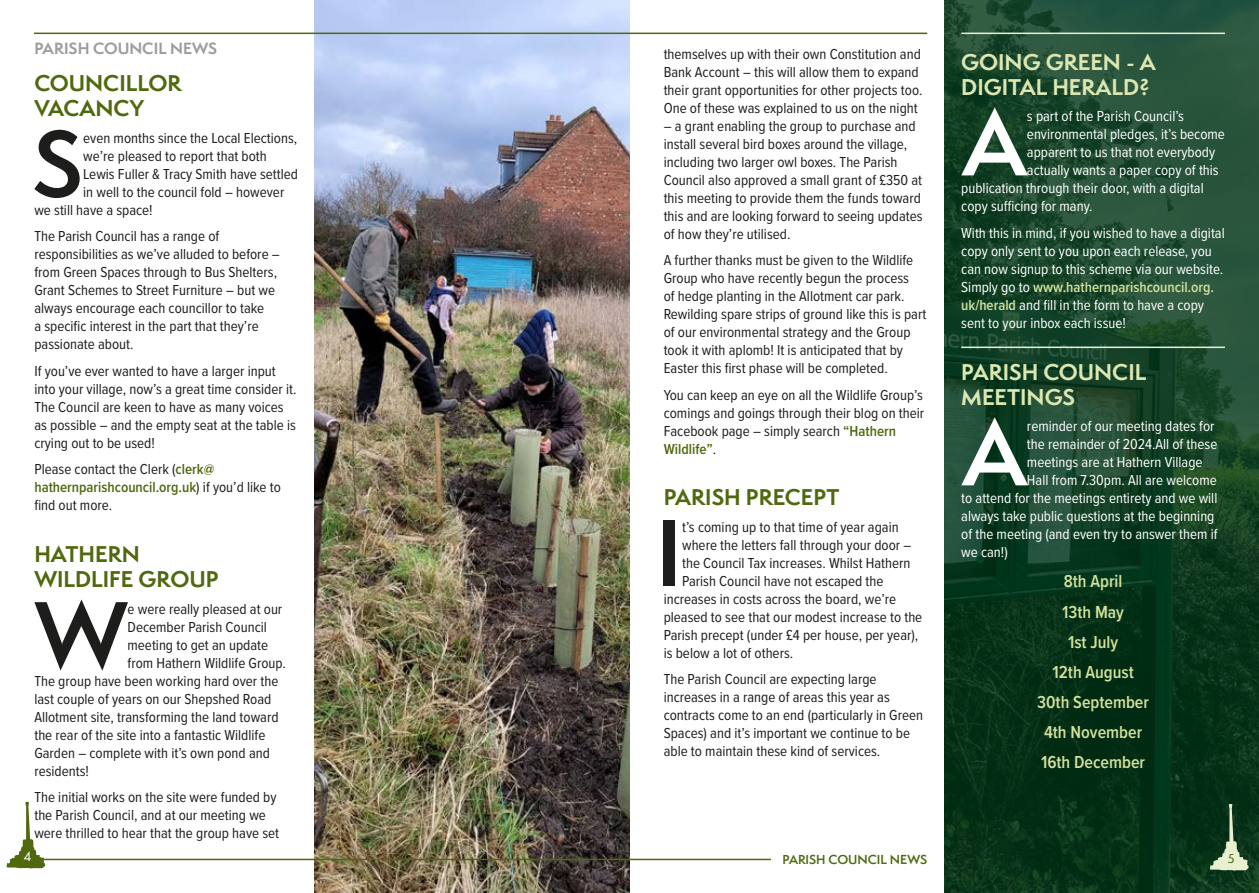
<style>
.page{position:relative;width:1259px;height:893px;background:#fff}
.page>*{position:absolute;margin:0;border:0;box-sizing:border-box;transform-origin:0 0}
.t1{font:600 86.4px "Semplicita Pro";color:#1d1d1b}
.t2{font:600 86.4px "Semplicita Pro";color:#fff}
.t3{font:700 21px/25.2px "Semplicita Pro";color:#50690e}
.t4{font:700 21px/25.2px "Semplicita Pro";color:#dce7b1}
.t5{font:600 18px/30.2px "Proxima Nova Cond";color:#d2e19b;text-align:center}
.t6{font:15px/18px "Proxima Nova Cond";color:#1d1d1b}
.t7{font:15px/18px "Proxima Nova Cond";color:#fff}
.t8{font:700 15px "Semplicita Pro";color:#9d9d9d}
.t9{font:600 12px "Semplicita Pro";color:#50690e}
.t10{font:500 12px "Semplicita Pro";color:#fff}
.t11{font:500 12px "Semplicita Pro";color:#50690e}
.s1{font-weight:600;color:#50690e}
.s2{font-weight:600;color:#d2e19b}
</style>
<div class="page">
<img style="left:944px;top:0;width:315px;height:893px">
<svg style="left:7px;top:802px;width:38px;height:66px"></svg>
<img style="left:315px;top:0;width:314px;height:893px">
<svg style="left:1210px;top:804px;width:38px;height:66px;background:#49694e"></svg>
<hr style="left:34px;top:33px;width:893px;height:1px;background:#50690e">
<hr style="left:34px;top:859px;width:737px;height:1px;background:#50690e">
<hr style="left:961px;top:33px;width:264px;height:1px;background:#e9f0d1">
<hr style="left:961px;top:347px;width:264px;height:1px;background:#e9f0d1">
<p class="t8" style="left:34px;top:37px;width:184px">PARISH COUNCIL NEWS</p>
<h2 class="t3" style="left:34px;top:70px;width:148px">COUNCILLOR<br>VACANCY</h2>
<h1 class="t1" style="left:32px;top:101px;width:53px">S</h1>
<p class="t6" style="left:83px;top:128px;width:215px">even months since the Local Elections,</p>
<p class="t6" style="left:83px;top:146px;width:185px">we’re pleased to report that both</p>
<p class="t6" style="left:83px;top:164px;width:216px">Lewis Fuller &amp; Tracy Smith have settled</p>
<p class="t6" style="left:83px;top:182px;width:203px">in well to the council fold – however</p>
<p class="t6" style="left:34px;top:200px;width:120px">we still have a space!</p>
<p class="t6" style="left:34px;top:226px;width:247px">The Parish Council has a range of responsibilities as we’ve alluded to before – from Green Spaces through to Bus Shelters, Grant Schemes to Street Furniture – but we always encourage each councillor to take<br>a specific interest in the part that they’re passionate about.</p>
<p class="t6" style="left:34px;top:361px;width:264px">If you’ve ever wanted to have a larger input into your village, now’s a great time consider it.<br>The Council are keen to have as many voices as possible – and the empty seat at the table is crying out to be used!</p>
<p class="t6" style="left:34px;top:459px;width:248px">Please contact the Clerk (<span class="s1">clerk@ hathernparishcouncil.org.uk</span>) if you’d like to find out more.</p>
<h2 class="t3" style="left:34px;top:541px;width:186px">HATHERN<br>WILDLIFE GROUP</h2>
<h1 class="t1" style="left:35px;top:572px;width:94px">W</h1>
<p class="t6" style="left:128px;top:599px;width:156px">e were really pleased at our</p>
<p class="t6" style="left:128px;top:617px;width:141px">December Parish Council</p>
<p class="t6" style="left:128px;top:635px;width:142px">meeting to get an update</p>
<p class="t6" style="left:128px;top:653px;width:160px">from Hathern Wildlife Group.</p>
<p class="t6" style="left:34px;top:671px;width:245px">The group have been working hard over the</p>
<p class="t6" style="left:34px;top:689px;width:238px">last couple of years on our Shepshed Road</p>
<p class="t6" style="left:34px;top:707px;width:246px">Allotment site, transforming the land toward</p>
<p class="t6" style="left:34px;top:725px;width:232px">the rear of the site into a fantastic Wildlife</p>
<p class="t6" style="left:34px;top:743px;width:237px">Garden – complete with it’s own pond and</p>
<p class="t6" style="left:34px;top:761px;width:56px">residents!</p>
<p class="t6" style="left:34px;top:787px;width:246px">The initial works on the site were funded by the Parish Council, and at our meeting we were thrilled to hear that the group have set</p>
<p class="t6" style="left:663px;top:44px;width:260px">themselves up with their own Constitution and Bank Account – this will allow them to expand their grant opportunities for other projects too.<br>One of these was explained to us on the night</p>
<p class="t6" style="left:663px;top:116px;width:260px">– a grant enabling the group to purchase and install several bird boxes around the village, including two larger owl boxes. The Parish Council also approved a small grant of £350 at this meeting to provide them the funds toward this and are looking forward to seeing updates of how they’re utilised.</p>
<p class="t6" style="left:663px;top:251px;width:264px">A further thanks must be given to the Wildlife Group who have recently begun the process<br>of hedge planting in the Allotment car park.<br>Rewilding spare strips of ground like this is part of our environmental strategy and the Group took it with aplomb! It is anticipated that by Easter this first phase will be completed.</p>
<p class="t6" style="left:663px;top:385px;width:262px">You can keep an eye on all the Wildlife Group’s comings and goings through their blog on their Facebook page – simply search <span class="s1">“Hathern Wildlife”</span>.</p>
<h2 class="t3" style="left:663px;top:485px;width:177px">PARISH PRECEPT</h2>
<h1 class="t1" style="left:656px;top:490px;width:27px">I</h1>
<p class="t6" style="left:682px;top:517px;width:218px">t’s coming up to that time of year again</p>
<p class="t6" style="left:682px;top:535px;width:231px">where the letters fall through your door –</p>
<p class="t6" style="left:682px;top:553px;width:230px">the Council Tax increases. Whilst Hathern</p>
<p class="t6" style="left:682px;top:571px;width:203px">Parish Council have not escaped the</p>
<p class="t6" style="left:663px;top:589px;width:234px">increases in costs across the board, we’re</p>
<p class="t6" style="left:663px;top:607px;width:260px">pleased to see that our modest increase to the</p>
<p class="t6" style="left:663px;top:625px;width:256px">Parish precept (under £4 per house, per year),</p>
<p class="t6" style="left:663px;top:643px;width:131px">is below a lot of others.</p>
<p class="t6" style="left:663px;top:670px;width:261px">The Parish Council are expecting large increases in a range of areas this year as contracts come to an end (particularly in Green Spaces) and it’s important we continue to be able to maintain these kind of services.</p>
<p class="t10" style="left:24px;top:848px;width:9px">4</p>
<p class="t9" style="left:782px;top:851px;width:146px">PARISH COUNCIL NEWS</p>
<h2 class="t4" style="left:961px;top:49px;width:196px">GOING GREEN - A<br>DIGITAL HERALD?</h2>
<h1 class="t2" style="left:962px;top:80px;width:66px">A</h1>
<p class="t7" style="left:1027px;top:107px;width:159px">s part of the Parish Council’s</p>
<p class="t7" style="left:1027px;top:125px;width:199px">environmental pledges, it’s become</p>
<p class="t7" style="left:1027px;top:143px;width:190px">apparent to us that not everybody</p>
<p class="t7" style="left:1027px;top:161px;width:193px">actually wants a paper copy of this</p>
<p class="t7" style="left:961px;top:179px;width:244px">publication through their door, with a digital</p>
<p class="t7" style="left:961px;top:197px;width:133px">copy sufficing for many.</p>
<p class="t7" style="left:961px;top:223px;width:265px">With this in mind, if you wished to have a digital copy only sent to you upon each release, you can now signup to this scheme via our website.<br>Simply go to <span class="s2">www.hathernparishcouncil.org. uk/herald</span> and fill in the form to have a copy sent to your inbox each issue!</p>
<h2 class="t4" style="left:961px;top:359px;width:187px">PARISH COUNCIL<br>MEETINGS</h2>
<h1 class="t2" style="left:962px;top:390px;width:66px">A</h1>
<p class="t7" style="left:1027px;top:417px;width:189px">reminder of our meeting dates for</p>
<p class="t7" style="left:1027px;top:435px;width:192px">the remainder of 2024.All of these</p>
<p class="t7" style="left:1027px;top:453px;width:177px">meetings are at Hathern Village</p>
<p class="t7" style="left:1027px;top:471px;width:191px">Hall from 7.30pm. All are welcome</p>
<p class="t7" style="left:961px;top:489px;width:258px">to attend for the meetings entirety and we will</p>
<p class="t7" style="left:961px;top:507px;width:255px">always take public questions at the beginning</p>
<p class="t7" style="left:961px;top:525px;width:258px">of the meeting (and even try to answer them if</p>
<p class="t7" style="left:961px;top:543px;width:48px">we can!)</p>
<p class="t5" style="left:1037px;top:566px;width:113px">8th April<br>13th May<br>1st July<br>12th August<br>30th September<br>4th November<br>16th December</p>
<p class="t11" style="left:1228px;top:850px;width:8px">5</p>
</div>
